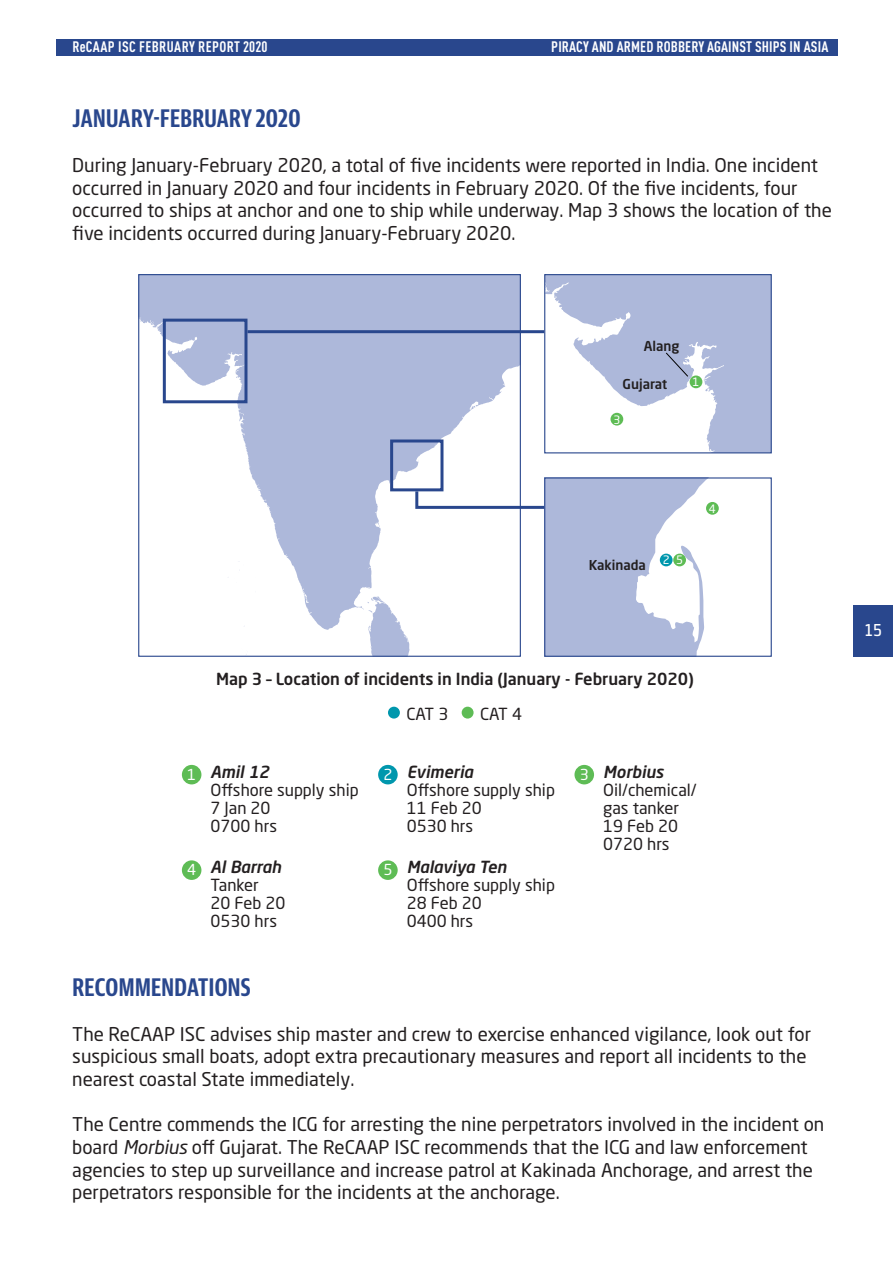
<style>
.page{position:relative;width:893px;height:1263px;background:#fff}
.page>*{position:absolute;margin:0;border:0;box-sizing:border-box;transform-origin:0 0}
.t1{font:600 25.5px "Guardian Sans X Cond";letter-spacing:.015em;color:#29478d}
.t2{font:19.5px "Neuron";color:#fff}
.t3{font:18.75px/22.5px "Neo Sans Std";color:#231f20}
.t4{font:16.5px "Neo Sans Std";color:#231f20}
.t5{font:500 16.5px "Neo Sans Std";color:#231f20}
.t6{font:italic 500 16.5px "Neo Sans Std";color:#231f20}
.t7{font:700 condensed 15px "DIN Pro";letter-spacing:.01em;color:#fff}
.t8{font:700 condensed 15px "DIN Pro";letter-spacing:.03em;color:#fff}
.t9{font:15px "Neo Sans Std";color:#fff}
.t10{font:500 13.5px "Neo Sans Std";color:#231f20}
.t11{font:11.4px "Neo Sans Std";color:#fff}
.s1{font-style:italic}
</style>
<div class="page">
<div style="left:854px;top:605px;width:39px;height:52px;background:#29478d"></div>
<div style="left:56px;top:39px;width:782px;height:16px;background:#29478d"></div>
<svg style="left:140px;top:276px;width:379px;height:379px;fill:#adb8da"></svg>
<div style="left:163px;top:319px;width:84px;height:84px;border:3px solid #29478d"></div>
<div style="left:390px;top:439px;width:53px;height:52px;border:3px solid #29478d"></div>
<hr style="left:247px;top:330px;width:297px;height:3px;background:#29478d">
<svg style="left:414px;top:478px;width:357px;height:178px"></svg>
<div style="left:182px;top:765px;width:19px;height:19px;background:#5ebc55;border-radius:50%"></div>
<div style="left:462px;top:707px;width:12px;height:11px;background:#5ebc55;border-radius:50%"></div>
<div style="left:388px;top:707px;width:12px;height:11px;background:#0097ad;border-radius:50%"></div>
<div style="left:574px;top:765px;width:20px;height:19px;background:#5ebc55;border-radius:50%"></div>
<div style="left:706px;top:502px;width:13px;height:13px;background:#5ebc55;border-radius:50%"></div>
<div style="left:673px;top:554px;width:13px;height:12px;background:#5ebc55;border-radius:50%"></div>
<div style="left:660px;top:554px;width:13px;height:12px;background:#0097ad;border-radius:50%"></div>
<div style="left:378px;top:765px;width:20px;height:19px;background:#0097ad;border-radius:50%"></div>
<div style="left:182px;top:860px;width:19px;height:20px;background:#5ebc55;border-radius:50%"></div>
<div style="left:378px;top:860px;width:20px;height:20px;background:#5ebc55;border-radius:50%"></div>
<svg style="left:545px;top:275px;width:226px;height:178px"></svg>
<p class="t8" style="left:72px;top:35px;width:197px">ReCAAP ISC FEBRUARY REPORT 2020</p>
<p class="t7" style="left:551px;top:35px;width:279px">PIRACY AND ARMED ROBBERY AGAINST SHIPS IN ASIA</p>
<p class="t1" style="left:72px;top:100px;width:229px">JANUARY-FEBRUARY 2020</p>
<p class="t3" style="left:72px;top:154px;width:761px">During January-February 2020, a total of five incidents were reported in India. One incident occurred in January 2020 and four incidents in February 2020. Of the five incidents, four occurred to ships at anchor and one to ship while underway. Map 3 shows the location of the five incidents occurred during January-February 2020.</p>
<p class="t10" style="left:644px;top:337px;width:37px">Alang</p>
<p class="t10" style="left:623px;top:376px;width:46px">Gujarat</p>
<p class="t11" style="left:613px;top:412px;width:8px">3</p>
<p class="t11" style="left:692px;top:375px;width:8px">1</p>
<p class="t10" style="left:589px;top:557px;width:59px">Kakinada</p>
<p class="t11" style="left:663px;top:553px;width:8px">2</p>
<p class="t11" style="left:676px;top:553px;width:8px">5</p>
<p class="t11" style="left:709px;top:501px;width:8px">4</p>
<p class="t5" style="left:216px;top:668px;width:479px">Map 3 – Location of incidents in India (January - February 2020)</p>
<p class="t4" style="left:407px;top:704px;width:43px">CAT 3</p>
<p class="t4" style="left:480px;top:704px;width:43px">CAT 4</p>
<p class="t9" style="left:187px;top:765px;width:11px">1</p>
<p class="t6" style="left:211px;top:761px;width:60px">Amil 12</p>
<p class="t4" style="left:211px;top:779px;width:150px">Offshore supply ship</p>
<p class="t4" style="left:211px;top:797px;width:62px">7 Jan 20</p>
<p class="t4" style="left:211px;top:815px;width:68px">0700 hrs</p>
<p class="t9" style="left:383px;top:765px;width:11px">2</p>
<p class="t6" style="left:407px;top:761px;width:68px">Evimeria</p>
<p class="t4" style="left:407px;top:779px;width:150px">Offshore supply ship</p>
<p class="t4" style="left:407px;top:797px;width:77px">11 Feb 20</p>
<p class="t4" style="left:407px;top:815px;width:68px">0530 hrs</p>
<p class="t9" style="left:580px;top:765px;width:11px">3</p>
<p class="t6" style="left:603px;top:761px;width:62px">Morbius</p>
<p class="t4" style="left:603px;top:779px;width:95px">Oil/chemical/</p>
<p class="t4" style="left:603px;top:797px;width:77px">gas tanker</p>
<p class="t4" style="left:603px;top:815px;width:77px">19 Feb 20</p>
<p class="t4" style="left:603px;top:833px;width:68px">0720 hrs</p>
<p class="t9" style="left:187px;top:860px;width:11px">4</p>
<p class="t6" style="left:407px;top:856px;width:101px">Malaviya Ten</p>
<p class="t4" style="left:407px;top:875px;width:150px">Offshore supply ship</p>
<p class="t4" style="left:407px;top:893px;width:77px">28 Feb 20</p>
<p class="t4" style="left:407px;top:911px;width:68px">0400 hrs</p>
<p class="t6" style="left:211px;top:856px;width:72px">Al Barrah</p>
<p class="t4" style="left:211px;top:875px;width:50px">Tanker</p>
<p class="t4" style="left:211px;top:893px;width:77px">20 Feb 20</p>
<p class="t4" style="left:211px;top:911px;width:68px">0530 hrs</p>
<p class="t9" style="left:383px;top:860px;width:11px">5</p>
<p class="t1" style="left:72px;top:969px;width:180px">RECOMMENDATIONS</p>
<p class="t3" style="left:72px;top:1022px;width:740px">The ReCAAP ISC advises ship master and crew to exercise enhanced vigilance, look out for suspicious small boats, adopt extra precautionary measures and report all incidents to the nearest coastal State immediately.</p>
<p class="t3" style="left:72px;top:1112px;width:753px">The Centre commends the ICG for arresting the nine perpetrators involved in the incident on board <span class="s1">Morbius</span> off Gujarat. The ReCAAP ISC recommends that the ICG and law enforcement agencies to step up surveillance and increase patrol at Kakinada Anchorage, and arrest the perpetrators responsible for the incidents at the anchorage.</p>
<p class="t2" style="left:864px;top:620px;width:19px">15</p>
</div>
